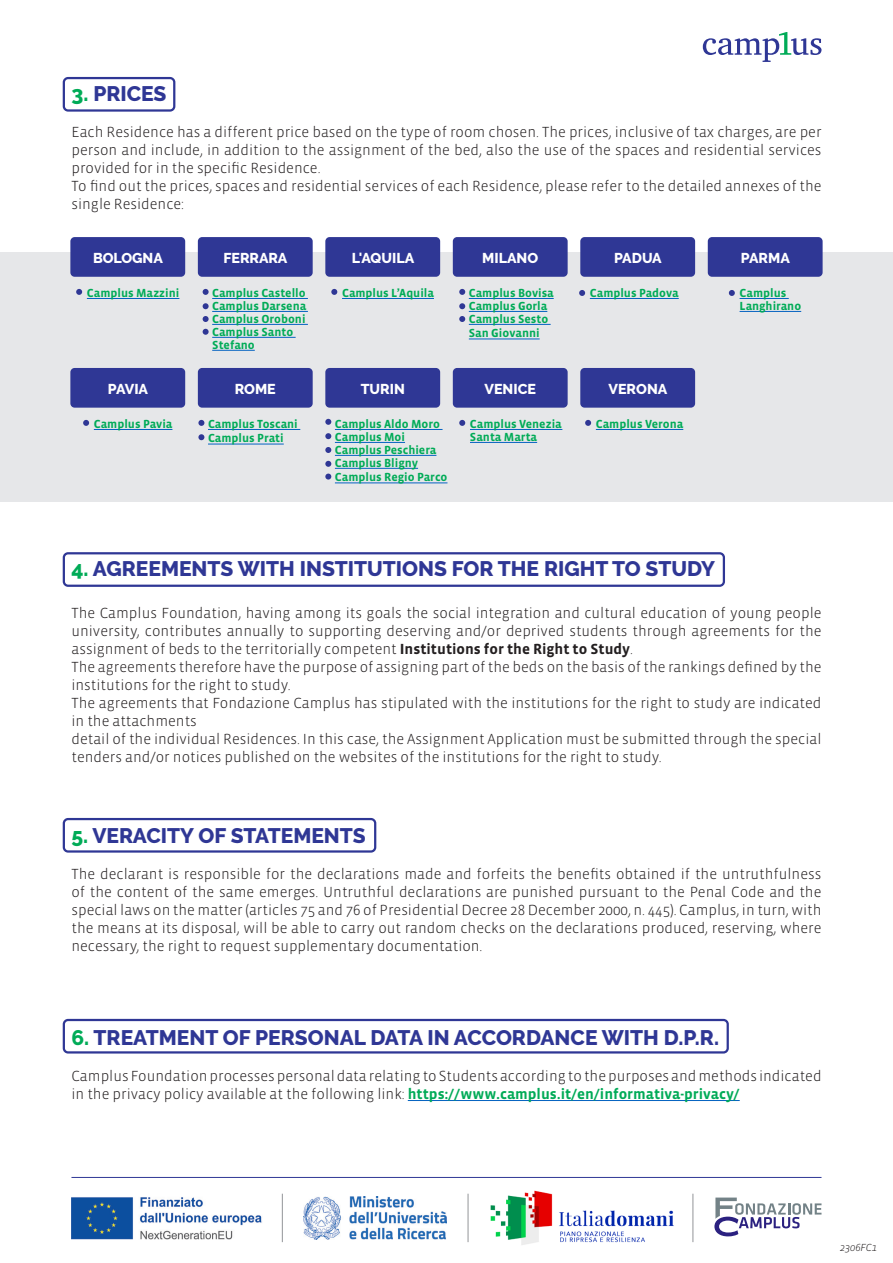
<style>
.page{position:relative;width:893px;height:1263px;background:#fff}
.page>*{position:absolute;margin:0;border:0;box-sizing:border-box;transform-origin:0 0}
.t1{font:800 21px "Raleway";color:#2f3795}
.t2{font:300 15px/18px "Vista Sans OT";color:#231f20}
.t3{font:800 14.25px "Raleway";color:#fff}
.t4{font:700 12px/12.9px "Vista Sans OT";color:#00ab57}
.t5{font:italic 300 10.5px "Vista Sans OT";letter-spacing:-.01em;color:#231f20}
.s1{color:#00ab57}
.s2{font-weight:700}
.s3{font-weight:700;color:#00ab57}
</style>
<div class="page">
<hr style="left:71px;top:1177px;width:750px;height:1px;background:#2f3795">
<img style="left:71px;top:1197px;width:191px;height:42px">
<img style="left:304px;top:1196px;width:142px;height:43px">
<img style="left:490px;top:1190px;width:184px;height:55px">
<hr style="left:468px;top:1194px;width:1px;height:48px;background:#939598">
<hr style="left:282px;top:1194px;width:1px;height:48px;background:#939598">
<hr style="left:693px;top:1194px;width:1px;height:48px;background:#939598">
<svg style="left:714px;top:1197px;width:107px;height:39px"></svg>
<svg style="left:703px;top:32px;width:118px;height:30px"></svg>
<div style="left:63px;top:77px;width:112px;height:35px;border:2px solid #2f3795;border-radius:4px"></div>
<hr style="left:408px;top:1100px;width:332px;height:1px;background:#0563c1">
<div style="left:0;top:252px;width:893px;height:249px;background:#e6e7e9"></div>
<div style="left:70px;top:237px;width:115px;height:40px;background:#2f3795;border-radius:4px"></div>
<div style="left:198px;top:237px;width:115px;height:40px;background:#2f3795;border-radius:4px"></div>
<div style="left:325px;top:237px;width:115px;height:40px;background:#2f3795;border-radius:4px"></div>
<div style="left:453px;top:237px;width:115px;height:40px;background:#2f3795;border-radius:4px"></div>
<div style="left:580px;top:237px;width:115px;height:40px;background:#2f3795;border-radius:4px"></div>
<div style="left:708px;top:237px;width:115px;height:40px;background:#2f3795;border-radius:4px"></div>
<div style="left:70px;top:368px;width:115px;height:40px;background:#2f3795;border-radius:4px"></div>
<div style="left:198px;top:368px;width:115px;height:40px;background:#2f3795;border-radius:4px"></div>
<div style="left:325px;top:368px;width:115px;height:40px;background:#2f3795;border-radius:4px"></div>
<div style="left:453px;top:368px;width:115px;height:40px;background:#2f3795;border-radius:4px"></div>
<div style="left:580px;top:368px;width:115px;height:40px;background:#2f3795;border-radius:4px"></div>
<hr style="left:87px;top:298px;width:92px;height:1px;background:#0563c1">
<svg style="left:76px;top:289px;width:6px;height:6px"></svg>
<hr style="left:212px;top:298px;width:96px;height:1px;background:#0563c1">
<hr style="left:212px;top:311px;width:96px;height:1px;background:#0563c1">
<hr style="left:212px;top:324px;width:96px;height:1px;background:#0563c1">
<hr style="left:212px;top:337px;width:84px;height:1px;background:#0563c1">
<hr style="left:212px;top:350px;width:43px;height:1px;background:#0563c1">
<svg style="left:203px;top:289px;width:6px;height:6px"></svg>
<svg style="left:203px;top:303px;width:6px;height:6px"></svg>
<svg style="left:203px;top:316px;width:6px;height:6px"></svg>
<svg style="left:203px;top:329px;width:6px;height:6px"></svg>
<hr style="left:342px;top:298px;width:92px;height:1px;background:#0563c1">
<svg style="left:331px;top:289px;width:6px;height:6px"></svg>
<hr style="left:469px;top:298px;width:85px;height:1px;background:#0563c1">
<hr style="left:469px;top:311px;width:78px;height:1px;background:#0563c1">
<hr style="left:469px;top:324px;width:82px;height:1px;background:#0563c1">
<hr style="left:469px;top:339px;width:71px;height:1px;background:#0563c1">
<svg style="left:459px;top:289px;width:6px;height:6px"></svg>
<svg style="left:459px;top:303px;width:6px;height:6px"></svg>
<svg style="left:459px;top:316px;width:6px;height:6px"></svg>
<hr style="left:590px;top:298px;width:89px;height:1px;background:#0563c1">
<svg style="left:579px;top:290px;width:6px;height:6px"></svg>
<hr style="left:740px;top:298px;width:49px;height:1px;background:#0563c1">
<hr style="left:740px;top:311px;width:61px;height:1px;background:#0563c1">
<svg style="left:729px;top:290px;width:6px;height:6px"></svg>
<hr style="left:94px;top:429px;width:78px;height:1px;background:#0563c1">
<svg style="left:83px;top:420px;width:6px;height:6px"></svg>
<hr style="left:208px;top:429px;width:92px;height:1px;background:#0563c1">
<hr style="left:208px;top:444px;width:76px;height:1px;background:#0563c1">
<svg style="left:198px;top:420px;width:6px;height:6px"></svg>
<svg style="left:198px;top:434px;width:6px;height:6px"></svg>
<hr style="left:335px;top:429px;width:108px;height:1px;background:#0563c1">
<hr style="left:335px;top:442px;width:70px;height:1px;background:#0563c1">
<hr style="left:335px;top:455px;width:101px;height:1px;background:#0563c1">
<hr style="left:335px;top:468px;width:83px;height:1px;background:#0563c1">
<hr style="left:335px;top:483px;width:112px;height:1px;background:#0563c1">
<svg style="left:325px;top:419px;width:6px;height:6px"></svg>
<svg style="left:325px;top:433px;width:6px;height:6px"></svg>
<svg style="left:325px;top:447px;width:6px;height:6px"></svg>
<svg style="left:325px;top:461px;width:6px;height:6px"></svg>
<svg style="left:325px;top:474px;width:6px;height:6px"></svg>
<hr style="left:470px;top:429px;width:92px;height:1px;background:#0563c1">
<hr style="left:470px;top:442px;width:67px;height:1px;background:#0563c1">
<svg style="left:459px;top:420px;width:6px;height:6px"></svg>
<hr style="left:596px;top:429px;width:87px;height:1px;background:#0563c1">
<svg style="left:585px;top:420px;width:6px;height:6px"></svg>
<div style="left:63px;top:552px;width:662px;height:35px;border:2px solid #2f3795;border-radius:4px"></div>
<div style="left:63px;top:818px;width:313px;height:35px;border:2px solid #2f3795;border-radius:4px"></div>
<div style="left:63px;top:1019px;width:666px;height:34px;border:2px solid #2f3795;border-radius:4px"></div>
<p class="t1" style="left:71px;top:82px;width:96px"><span class="s1">3.</span> PRICES</p>
<p class="t2" style="left:71px;top:123px;width:752px;text-align:justify">Each Residence has a different price based on the type of room chosen. The prices, inclusive of tax charges, are per person and include, in addition to the assignment of the bed, also the use of the spaces and residential services provided for in the specific Residence.</p>
<p class="t2" style="left:71px;top:177px;width:752px">To find out the prices, spaces and residential services of each Residence, please refer to the detailed annexes of the</p>
<p class="t2" style="left:71px;top:195px;width:114px">single Residence:</p>
<p class="t3" style="left:93px;top:250px;width:71px">BOLOGNA</p>
<p class="t3" style="left:223px;top:250px;width:66px">FERRARA</p>
<p class="t3" style="left:352px;top:250px;width:64px">L'AQUILA</p>
<p class="t3" style="left:482px;top:250px;width:58px">MILANO</p>
<p class="t3" style="left:614px;top:250px;width:49px">PADUA</p>
<p class="t3" style="left:741px;top:250px;width:51px">PARMA</p>
<p class="t4" style="left:87px;top:287px;width:94px">Camplus Mazzini</p>
<p class="t4" style="left:212px;top:287px;width:96px">Camplus Castello<br>Camplus Darsena<br>Camplus Oroboni<br>Camplus Santo<br>Stefano</p>
<p class="t4" style="left:342px;top:287px;width:93px">Camplus L’Aquila</p>
<p class="t4" style="left:469px;top:287px;width:86px">Camplus Bovisa<br>Camplus Gorla<br>Camplus Sesto</p>
<p class="t4" style="left:469px;top:327px;width:72px">San Giovanni</p>
<p class="t4" style="left:590px;top:287px;width:90px">Camplus Padova</p>
<p class="t4" style="left:740px;top:287px;width:63px">Camplus<br>Langhirano</p>
<p class="t3" style="left:108px;top:381px;width:42px">PAVIA</p>
<p class="t3" style="left:235px;top:381px;width:43px">ROME</p>
<p class="t3" style="left:361px;top:381px;width:46px">TURIN</p>
<p class="t3" style="left:484px;top:381px;width:53px">VENICE</p>
<p class="t3" style="left:608px;top:381px;width:60px">VERONA</p>
<p class="t4" style="left:94px;top:418px;width:80px">Camplus Pavia</p>
<p class="t4" style="left:208px;top:417px;width:91px;line-height:14.5px">Camplus Toscani<br>Camplus Prati</p>
<p class="t4" style="left:335px;top:418px;width:107px">Camplus Aldo Moro<br>Camplus Moi<br>Camplus Peschiera<br>Camplus Bligny</p>
<p class="t4" style="left:335px;top:471px;width:114px">Camplus Regio Parco</p>
<p class="t4" style="left:470px;top:418px;width:93px">Camplus Venezia<br>Santa Marta</p>
<p class="t4" style="left:596px;top:418px;width:89px">Camplus Verona</p>
<p class="t1" style="left:71px;top:557px;width:645px"><span class="s1">4.</span> AGREEMENTS WITH INSTITUTIONS FOR THE RIGHT TO STUDY</p>
<p class="t2" style="left:71px;top:604px;width:752px;text-align:justify">The Camplus Foundation, having among its goals the social integration and cultural education of young people university, contributes annually to supporting deserving and/or deprived students through agreements for the assignment of beds to the territorially competent <span class="s2">Institutions for the Right to Study</span>.</p>
<p class="t2" style="left:71px;top:658px;width:751px">The agreements therefore have the purpose of assigning part of the beds on the basis of the rankings defined by the institutions for the right to study.</p>
<p class="t2" style="left:71px;top:694px;width:752px">The agreements that Fondazione Camplus has stipulated with the institutions for the right to study are indicated in the attachments</p>
<p class="t2" style="left:71px;top:730px;width:752px">detail of the individual Residences. In this case, the Assignment Application must be submitted through the special tenders and/or notices published on the websites of the institutions for the right to study.</p>
<p class="t1" style="left:71px;top:823px;width:296px"><span class="s1">5.</span> VERACITY OF STATEMENTS</p>
<p class="t2" style="left:71px;top:865px;width:752px;text-align:justify">The declarant is responsible for the declarations made and forfeits the benefits obtained if the untruthfulness of the content of the same emerges. Untruthful declarations are punished pursuant to the Penal Code and the special laws on the matter (articles 75 and 76 of Presidential Decree 28 December 2000, n. 445). Camplus, in turn, with the means at its disposal, will be able to carry out random checks on the declarations produced, reserving, where necessary, the right to request supplementary documentation.</p>
<p class="t1" style="left:71px;top:1025px;width:649px"><span class="s1">6.</span> TREATMENT OF PERSONAL DATA IN ACCORDANCE WITH D.P.R.</p>
<p class="t2" style="left:71px;top:1067px;width:752px">Camplus Foundation processes personal data relating to Students according to the purposes and methods indicated in the privacy policy available at the following link: <span class="s3">https://www.camplus.it/en/informativa-privacy/</span></p>
<p class="t5" style="left:840px;top:1242px;width:39px">2306FC1</p>
</div>
